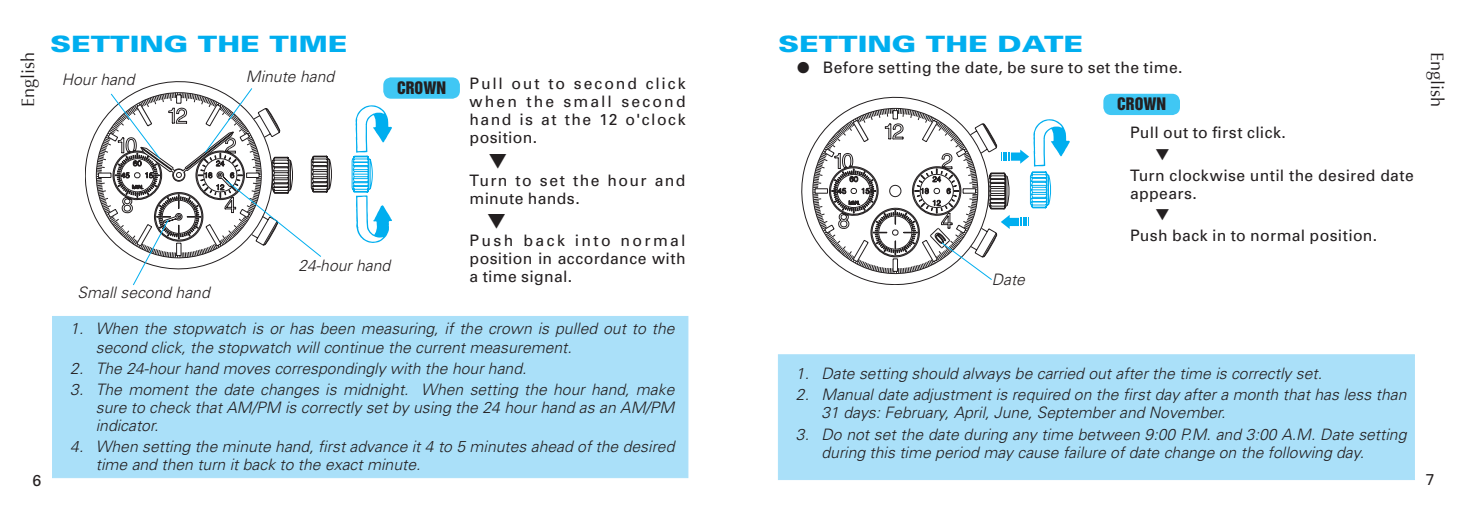
<style>
.page{position:relative;width:1467px;height:511px;background:#fff}
.page>*{position:absolute;margin:0;border:0;box-sizing:border-box;transform-origin:0 0}
.t1{font:900 22.5px "Univers";color:#00aeef;scale:1.3 1}
.t2{font:18px "Optima";color:#231f20}
.t3{font:italic 300 15.75px/18px "Univers";color:#231f20}
.t4{font:15.75px/18px "Univers";letter-spacing:.025em;color:#231f20;text-align:justify}
.t5{font:15.75px/18px "Univers";letter-spacing:.085em;color:#231f20}
.t6{font:15.75px "Helvetica Inserat";color:#231f20}
</style>
<div class="page">
<svg style="left:85px;top:81px;width:247px;height:159px"></svg>
<svg style="left:351px;top:105px;width:41px;height:138px"></svg>
<div style="left:384px;top:78px;width:75px;height:19px;background:#40c7f4;border-radius:7px"></div>
<div style="left:383px;top:77px;width:77px;height:22px;border:2px solid #40c7f4;border-radius:7px"></div>
<div style="left:52px;top:316px;width:636px;height:161px;background:#aae0f9"></div>
<svg style="left:110px;top:88px;width:212px;height:197px"></svg>
<svg style="left:801px;top:96px;width:205px;height:188px"></svg>
<svg style="left:1001px;top:119px;width:69px;height:89px"></svg>
<svg style="left:1001px;top:215px;width:28px;height:14px"></svg>
<div style="left:1104px;top:95px;width:75px;height:19px;background:#40c7f4;border-radius:7px"></div>
<div style="left:1103px;top:94px;width:77px;height:21px;border:2px solid #40c7f4;border-radius:7px"></div>
<div style="left:778px;top:354px;width:637px;height:125px;background:#aae0f9;border:1px solid #aae0f9"></div>
<svg style="left:898px;top:108px;width:94px;height:172px"></svg>
<p class="t2" style="left:18px;top:107px;width:57px;rotate:-90deg">English</p>
<h1 class="t1" style="left:50px;top:30px;width:230px">SETTING THE TIME</h1>
<p class="t3" style="left:62px;top:71px;width:74px">Hour hand</p>
<p class="t3" style="left:246px;top:67px;width:90px">Minute hand</p>
<p class="t4" style="left:470px;top:75px;width:218px">Pull out to second click when the small second hand is at the 12 o'clock position.</p>
<p class="t5" style="left:470px;top:171px;width:217px">Turn to set the hour and minute hands.</p>
<p class="t4" style="left:470px;top:231px;width:218px">Push back into normal position in accordance with a time signal.</p>
<p class="t6" style="left:397px;top:78px;width:51px">CROWN</p>
<p class="t3" style="left:298px;top:256px;width:93px">24-hour hand</p>
<p class="t3" style="left:78px;top:283px;width:134px">Small second hand</p>
<p class="t3" style="left:96px;top:319px;width:580px;text-indent:-26px">1. When the stopwatch is or has been measuring, if the crown is pulled out to the second click, the stopwatch will continue the current measurement.</p>
<p class="t3" style="left:70px;top:359px;width:458px">2. The 24-hour hand moves correspondingly with the hour hand.</p>
<p class="t3" style="left:96px;top:380px;width:580px;text-align:justify;text-indent:-26px">3. The moment the date changes is midnight. When setting the hour hand, make sure to check that AM/PM is correctly set by using the 24 hour hand as an AM/PM indicator.</p>
<p class="t3" style="left:96px;top:437px;width:580px;text-indent:-26px">4. When setting the minute hand, first advance it 4 to 5 minutes ahead of the desired time and then turn it back to the exact minute.</p>
<h1 class="t1" style="left:778px;top:30px;width:236px">SETTING THE DATE</h1>
<p class="t4" style="left:797px;top:58px;width:387px">● Before setting the date, be sure to set the time.</p>
<p class="t6" style="left:1117px;top:95px;width:51px">CROWN</p>
<p class="t4" style="left:1130px;top:124px;width:157px">Pull out to first click.</p>
<p class="t4" style="left:1130px;top:166px;width:285px">Turn clockwise until the desired date appears.</p>
<p class="t4" style="left:1130px;top:226px;width:249px">Push back in to normal position.</p>
<p class="t3" style="left:992px;top:270px;width:35px">Date</p>
<p class="t2" style="left:1448px;top:52px;width:57px;rotate:90deg">English</p>
<p class="t3" style="left:796px;top:364px;width:528px">1. Date setting should always be carried out after the time is correctly set.</p>
<p class="t3" style="left:821px;top:385px;width:586px;text-indent:-26px">2. Manual date adjustment is required on the first day after a month that has less than<br>31 days: February, April, June, September and November.</p>
<p class="t3" style="left:821px;top:424px;width:586px;text-indent:-26px">3. Do not set the date during any time between 9:00 P.M. and 3:00 A.M. Date setting during this time period may cause failure of date change on the following day.</p>
<p class="t4" style="left:32px;top:471px;width:10px">6</p>
<p class="t4" style="left:1426px;top:470px;width:10px">7</p>
</div>
